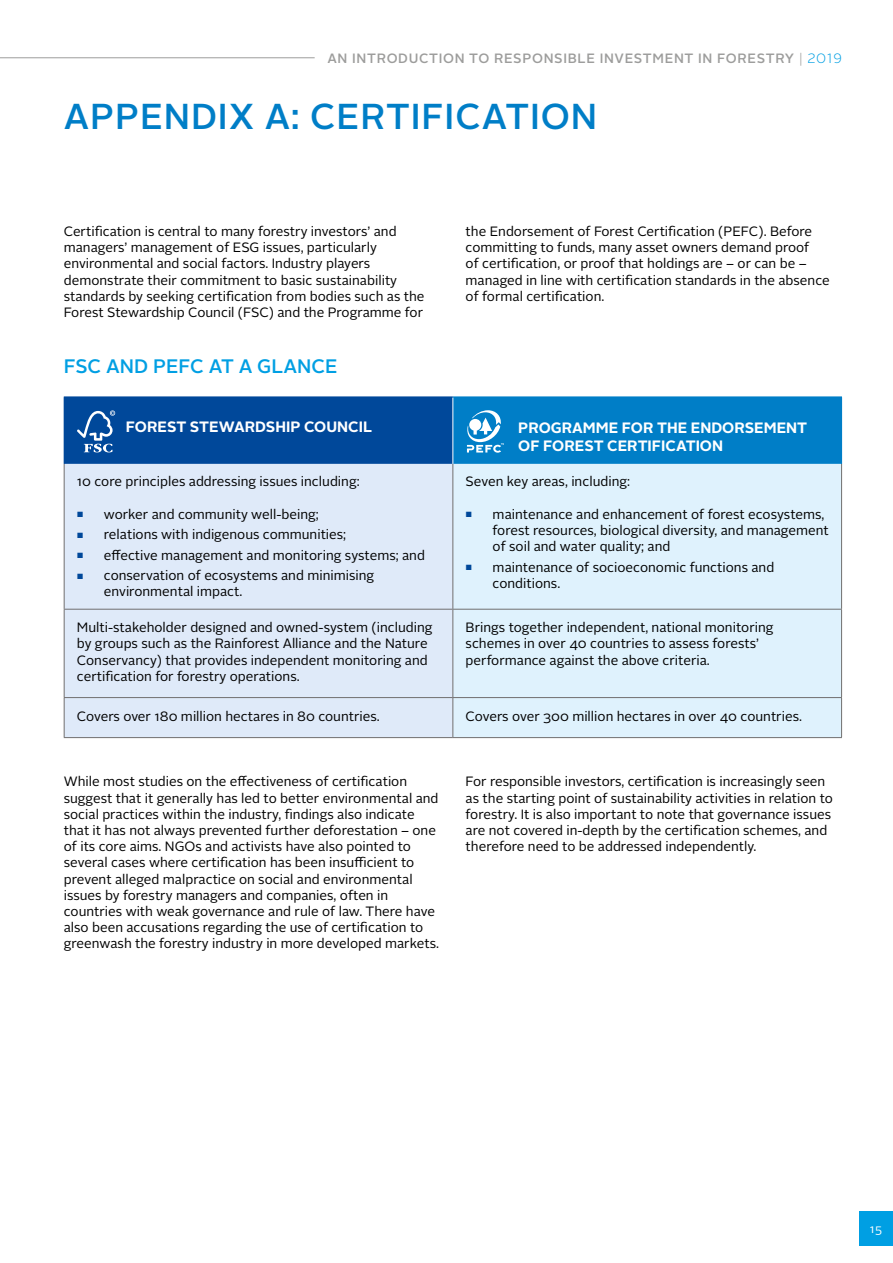
<style>
.page{position:relative;width:893px;height:1263px;background:#fff}
.page>*{position:absolute;margin:0;border:0;box-sizing:border-box;transform-origin:0 0}
.t1{font:500 36px "Alright Sans";letter-spacing:.025em;color:#007ec7}
.t2{font:500 19.5px "Alright Sans";color:#009fe3}
.t3{font:700 15px/18px "Alright Sans";color:#fff}
.t4{font:13.5px/16.2px "Alright Sans";color:#000}
.t5{font:500 13.5px "Alright Sans";letter-spacing:.05em;color:#9d9d9c}
.t6{font:12px "Alright Sans";color:#fff}
.s1{font-weight:300}
.s2{font-weight:300;color:#009fe3}
.s3{font-size:7.5px;color:#00489a}
</style>
<div class="page">
<div style="left:859px;top:1212px;width:34px;height:34px;background:#009fe3"></div>
<hr style="left:0;top:57px;width:315px;height:1px;background:#9d9d9c">
<div style="left:64px;top:397px;width:389px;height:67px;background:#00489a"></div>
<div style="left:453px;top:397px;width:389px;height:67px;background:#007ec7"></div>
<div style="left:65px;top:464px;width:387px;height:273px;background:#dfeaf9"></div>
<div style="left:453px;top:464px;width:388px;height:273px;background:#dff2fd"></div>
<hr style="left:64px;top:464px;width:1px;height:145px;background:#706f6f">
<hr style="left:452px;top:464px;width:1px;height:145px;background:#706f6f">
<hr style="left:841px;top:464px;width:1px;height:145px;background:#706f6f">
<hr style="left:64px;top:609px;width:389px;height:1px;background:#706f6f">
<hr style="left:64px;top:609px;width:1px;height:88px;background:#706f6f">
<hr style="left:453px;top:609px;width:389px;height:1px;background:#706f6f">
<hr style="left:452px;top:609px;width:1px;height:88px;background:#706f6f">
<hr style="left:841px;top:609px;width:1px;height:88px;background:#706f6f">
<hr style="left:64px;top:697px;width:389px;height:1px;background:#706f6f">
<hr style="left:64px;top:698px;width:1px;height:39px;background:#706f6f">
<hr style="left:453px;top:697px;width:389px;height:1px;background:#706f6f">
<hr style="left:452px;top:698px;width:1px;height:39px;background:#706f6f">
<hr style="left:841px;top:698px;width:1px;height:39px;background:#706f6f">
<hr style="left:64px;top:737px;width:389px;height:1px;background:#706f6f">
<hr style="left:453px;top:737px;width:389px;height:1px;background:#706f6f">
<hr style="left:452px;top:397px;width:1px;height:67px;background:#fff">
<hr style="left:64px;top:396px;width:389px;height:1px;background:#00489a">
<hr style="left:453px;top:396px;width:389px;height:1px;background:#007ec7">
<svg style="left:77px;top:410px;width:38px;height:42px"></svg>
<svg style="left:466px;top:410px;width:38px;height:43px"></svg>
<p class="t5" style="left:327px;top:49px;width:516px">AN INTRODUCTION TO RESPONSIBLE INVESTMENT IN FORESTRY <span class="s1">|</span> <span class="s2">2019</span></p>
<h1 class="t1" style="left:64px;top:92px;width:535px">APPENDIX A: CERTIFICATION</h1>
<p class="t4" style="left:64px;top:223px;width:362px">Certification is central to many forestry investors’ and managers’ management of ESG issues, particularly environmental and social factors. Industry players demonstrate their commitment to basic sustainability standards by seeking certification from bodies such as the Forest Stewardship Council (FSC) and the Programme for</p>
<h2 class="t2" style="left:64px;top:353px;width:275px">FSC AND PEFC AT A GLANCE</h2>
<p class="t4" style="left:466px;top:223px;width:366px">the Endorsement of Forest Certification (PEFC). Before committing to funds, many asset owners demand proof<br>of certification, or proof that holdings are – or can be – managed in line with certification standards in the absence of formal certification.</p>
<p class="t3" style="left:126px;top:418px;width:248px">FOREST STEWARDSHIP COUNCIL</p>
<p class="t3" style="left:518px;top:419px;width:290px">PROGRAMME FOR THE ENDORSEMENT<br>OF FOREST CERTIFICATION</p>
<p class="t4" style="left:77px;top:474px;width:284px">10 core principles addressing issues including:</p>
<p class="t4" style="left:77px;top:506px;width:243px"><span class="s3">■</span> worker and community well-being;</p>
<p class="t4" style="left:77px;top:527px;width:271px"><span class="s3">■</span> relations with indigenous communities;</p>
<p class="t4" style="left:77px;top:547px;width:350px"><span class="s3">■</span> effective management and monitoring systems; and</p>
<p class="t4" style="left:104px;top:568px;width:272px;text-indent:-27px"><span class="s3">■</span> conservation of ecosystems and minimising environmental impact.</p>
<p class="t4" style="left:466px;top:474px;width:166px">Seven key areas, including:</p>
<p class="t4" style="left:493px;top:506px;width:338px;text-indent:-27px"><span class="s3">■</span> maintenance and enhancement of forest ecosystems, forest resources, biological diversity, and management of soil and water quality; and</p>
<p class="t4" style="left:493px;top:559px;width:283px;text-indent:-27px"><span class="s3">■</span> maintenance of socioeconomic functions and conditions.</p>
<p class="t4" style="left:77px;top:620px;width:357px">Multi-stakeholder designed and owned-system (including by groups such as the Rainforest Alliance and the Nature Conservancy) that provides independent monitoring and certification for forestry operations.</p>
<p class="t4" style="left:466px;top:620px;width:309px">Brings together independent, national monitoring schemes in over 40 countries to assess forests’ performance against the above criteria.</p>
<p class="t4" style="left:77px;top:708px;width:304px">Covers over 180 million hectares in 80 countries.</p>
<p class="t4" style="left:466px;top:708px;width:338px">Covers over 300 million hectares in over 40 countries.</p>
<p class="t4" style="left:64px;top:774px;width:377px">While most studies on the effectiveness of certification suggest that it generally has led to better environmental and social practices within the industry, findings also indicate that it has not always prevented further deforestation – one of its core aims. NGOs and activists have also pointed to several cases where certification has been insufficient to prevent alleged malpractice on social and environmental issues by forestry managers and companies, often in countries with weak governance and rule of law. There have also been accusations regarding the use of certification to greenwash the forestry industry in more developed markets.</p>
<p class="t4" style="left:466px;top:774px;width:369px">For responsible investors, certification is increasingly seen as the starting point of sustainability activities in relation to forestry. It is also important to note that governance issues are not covered in-depth by the certification schemes, and therefore need to be addressed independently.</p>
<p class="t6" style="left:870px;top:1221px;width:14px">15</p>
</div>
